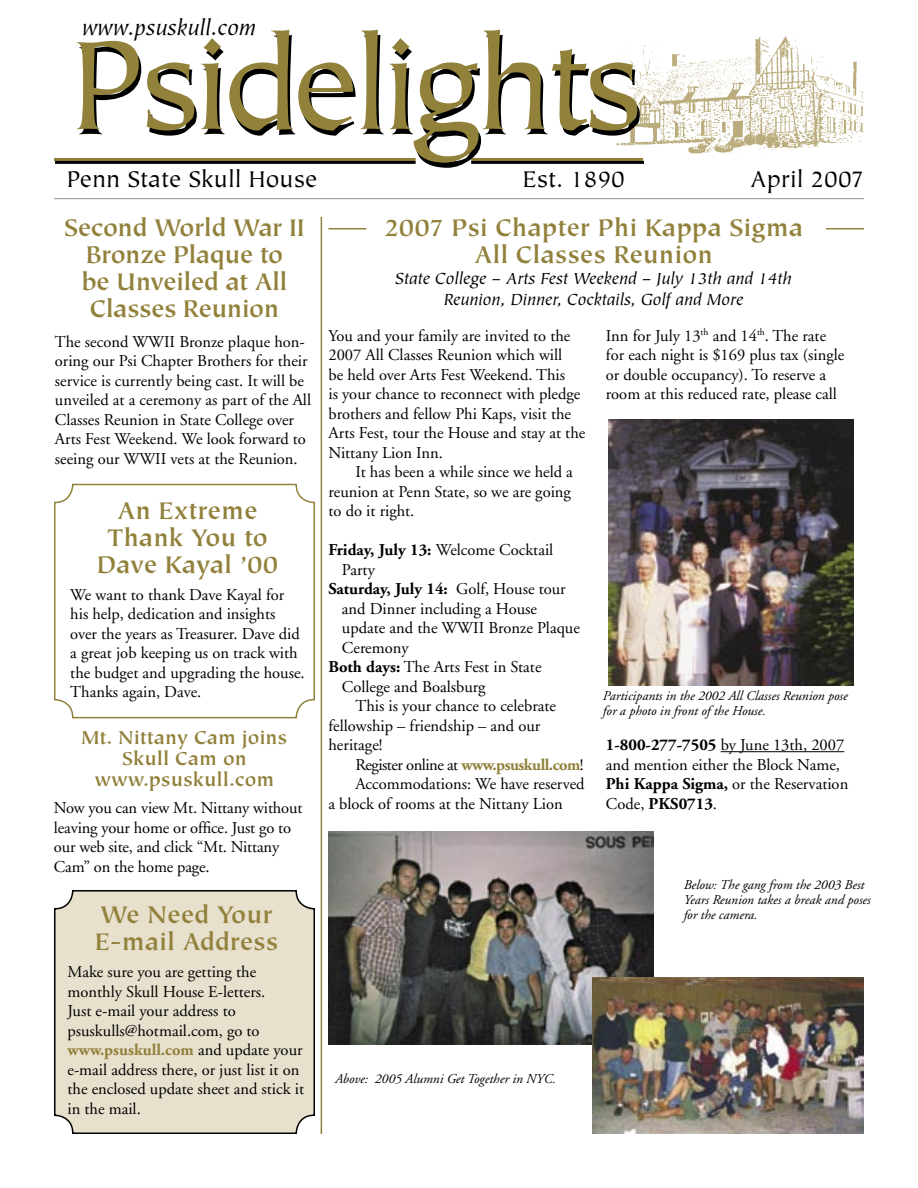
<style>
.page{position:relative;width:918px;height:1188px;background:#fff}
.page>*{position:absolute;margin:0;border:0;box-sizing:border-box;transform-origin:0 0}
.t1{font:141px "Tiepolo";letter-spacing:-.05em;color:#000}
._2_Headline{font:700 27px/27px "Tiepolo";color:#91813b;text-align:center}
._2_Headline-2{font:700 27px/27px "Tiepolo";letter-spacing:-.02em;color:#91813b;text-align:center}
.t2{font:25.5px "Tiepolo";color:#000}
.t3{font:italic 24px "Tiepolo";color:#000}
._2_Small_Headline{font:700 21px/21px "Tiepolo";color:#91813b;text-align:center}
.subhead{font:italic 18px "Tiepolo";color:#000}
._2_Body_Text{font:16.5px/19.5px "Adobe Garamond";color:#000}
._2_Body_Text-2{font:16.5px "Adobe Garamond";letter-spacing:-.03em;color:#000}
._2_Caption{font:italic 13.5px/15px "Adobe Garamond";color:#000}
.s1{font-weight:700;color:#91813b}
.s2{font-weight:700}
</style>
<div class="page">
<svg style="left:54px;top:483px;width:261px;height:236px"></svg>
<div style="left:54px;top:890px;width:261px;height:244px;background:#e7e0cd"></div>
<img style="left:615px;top:36px;width:249px;height:125px">
<hr style="left:54px;top:158px;width:589px;height:3px;background:#91813b">
<hr style="left:55px;top:161px;width:589px;height:3px;background:#000">
<div style="left:416px;top:151px;width:55px;height:22px;background:#fff"></div>
<hr style="left:54px;top:198px;width:810px;height:1px;background:#939393">
<hr style="left:721px;top:751px;width:123px;height:1px;background:#000">
<hr style="left:328px;top:228px;width:38px;height:2px;background:#91813b">
<hr style="left:321px;top:217px;width:1px;height:917px;background:#91813b">
<hr style="left:826px;top:228px;width:38px;height:2px;background:#91813b">
<img style="left:609px;top:420px;width:245px;height:266px">
<img style="left:328px;top:831px;width:325px;height:213px">
<img style="left:592px;top:978px;width:272px;height:156px">
<p class="t3" style="left:82px;top:15px;width:176px">www.psuskull.com</p>
<p class="t1" style="left:72px;top:14px;width:576px">Psidelights</p>
<p class="t2" style="left:67px;top:165px;width:252px">Penn State Skull House</p>
<p class="t2" style="left:523px;top:165px;width:104px">Est. 1890</p>
<p class="t2" style="left:751px;top:165px;width:115px">April 2007</p>
<p class="_2_Headline-2" style="left:64px;top:215px;width:242px">Second World War II<br>Bronze Plaque to<br>be Unveiled at All<br>Classes Reunion</p>
<p class="_2_Body_Text" style="left:55px;top:332px;width:258px">The second WWII Bronze plaque hon&shy;oring our Psi Chapter Brothers for their service is currently being cast. It will be unveiled at a ceremony as part of the All Classes Reunion in State College over Arts Fest Weekend. We look forward to seeing our WWII vets at the Reunion.</p>
<p class="_2_Headline" style="left:97px;top:498px;width:183px">An Extreme<br>Thank You to<br>Dave Kayal ’00</p>
<p class="_2_Body_Text" style="left:70px;top:585px;width:236px">We want to thank Dave Kayal for his help, dedication and insights over the years as Treasurer. Dave did a great job keeping us on track with the budget and upgrading the house.<br>Thanks again, Dave.</p>
<p class="_2_Small_Headline" style="left:82px;top:728px;width:207px">Mt. Nittany Cam joins<br>Skull Cam on www.psuskull.com</p>
<p class="_2_Body_Text" style="left:54px;top:799px;width:250px">Now you can view Mt. Nittany without leaving your home or office. Just go to our web site, and click “Mt. Nittany<br>Cam” on the home page.</p>
<p class="_2_Headline" style="left:95px;top:902px;width:185px;text-align:left">We Need Your<br>E-mail Address</p>
<p class="_2_Body_Text" style="left:67px;top:963px;width:238px">Make sure you are getting the monthly Skull House E-letters.<br>Just e-mail your address to psuskulls@hotmail.com, go to <span class="s1">www.psuskull.com</span> and update your e-mail address there, or just list it on the enclosed update sheet and stick it in the mail.</p>
<p class="_2_Headline" style="left:384px;top:215px;width:421px">2007 Psi Chapter Phi Kappa Sigma<br>All Classes Reunion</p>
<p class="subhead" style="left:395px;top:269px;width:398px">State College – Arts Fest Weekend – July 13th and 14th</p>
<p class="subhead" style="left:444px;top:290px;width:301px">Reunion, Dinner, Cocktails, Golf and More</p>
<p class="_2_Body_Text" style="left:328px;top:326px;width:258px">You and your family are invited to the 2007 All Classes Reunion which will<br>be held over Arts Fest Weekend. This<br>is your chance to reconnect with pledge brothers and fellow Phi Kaps, visit the Arts Fest, tour the House and stay at the Nittany Lion Inn.</p>
<p class="_2_Body_Text" style="left:328px;top:463px;width:246px;text-indent:27px">It has been a while since we held a reunion at Penn State, so we are going to do it right.</p>
<p class="_2_Body_Text" style="left:342px;top:541px;width:213px;text-indent:-14px"><span class="s2">Friday, July 13:</span> Welcome Cocktail<br>Party</p>
<p class="_2_Body_Text" style="left:342px;top:580px;width:239px;text-indent:-14px"><span class="s2">Saturday, July 14:</span> Golf, House tour and Dinner including a House update and the WWII Bronze Plaque<br>Ceremony</p>
<p class="_2_Body_Text" style="left:342px;top:658px;width:201px;text-indent:-14px"><span class="s2">Both days:</span> The Arts Fest in State<br>College and Boalsburg</p>
<p class="_2_Body_Text" style="left:328px;top:697px;width:229px;text-indent:27px">This is your chance to celebrate fellowship – friendship – and our heritage!</p>
<p class="_2_Body_Text-2" style="left:355px;top:756px;width:230px">Register online at <span class="s1">www.psuskull.com</span>!</p>
<p class="_2_Body_Text" style="left:328px;top:775px;width:258px;text-indent:27px">Accommodations: We have reserved a block of rooms at the Nittany Lion</p>
<p class="_2_Body_Text" style="left:606px;top:326px;width:240px">Inn for July 13<sup>th</sup> and 14<sup>th</sup>. The rate for each night is $169 plus tax (single or double occupancy). To reserve a room at this reduced rate, please call</p>
<p class="_2_Caption" style="left:603px;top:689px;width:246px">Participants in the 2002 All Classes Reunion pose for a photo in front of the House.</p>
<p class="_2_Body_Text" style="left:606px;top:736px;width:244px"><span class="s2">1-800-277-7505</span> by June 13th, 2007 and mention either the Block Name,<br><span class="s2">Phi Kappa Sigma,</span> or the Reservation<br>Code, <span class="s2">PKS0713</span>.</p>
<p class="_2_Caption" style="left:684px;top:878px;width:189px">Below: The gang from the 2003 Best<br>Years Reunion takes a break and poses for the camera.</p>
<p class="_2_Caption" style="left:335px;top:1072px;width:222px">Above: 2005 Alumni Get Together in NYC.</p>
</div>
